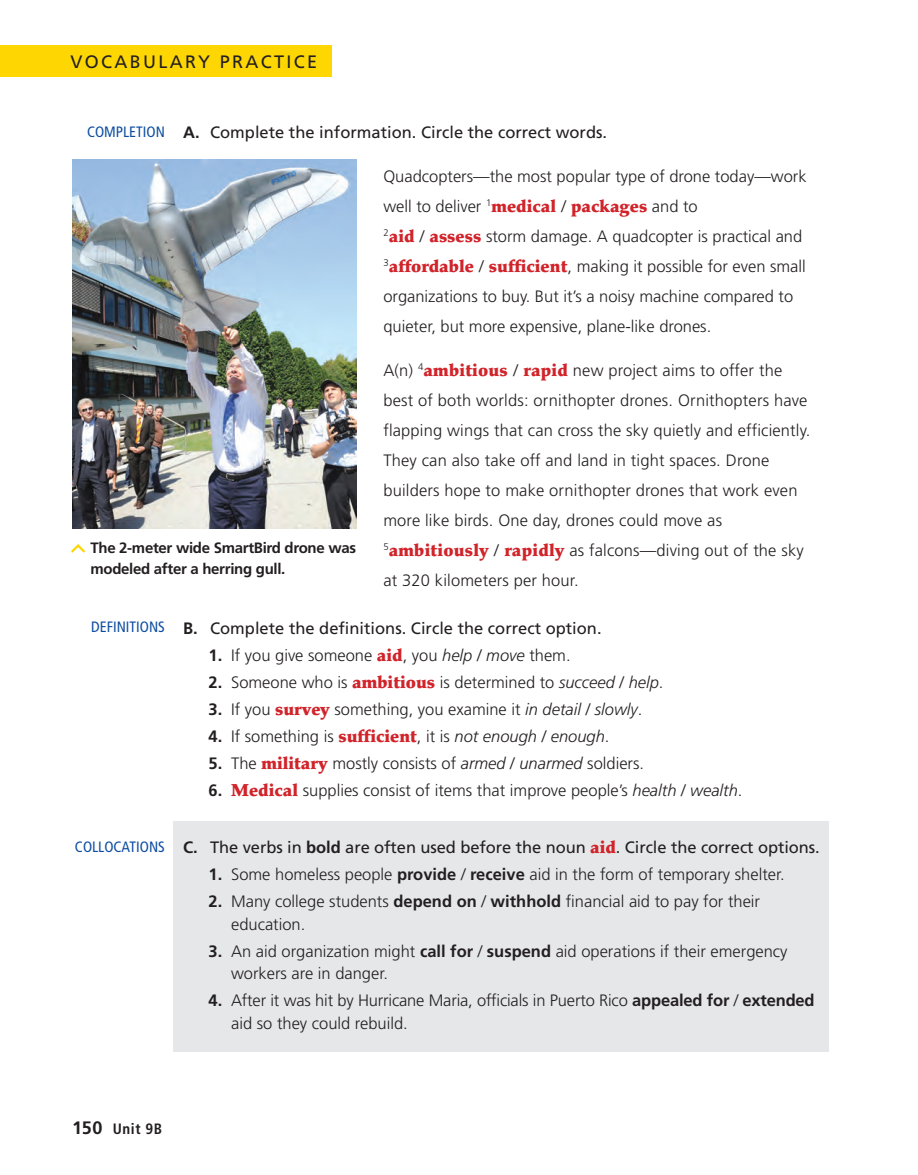
<style>
.page{position:relative;width:918px;height:1175px;background:#fff}
.page>*{position:absolute;margin:0;border:0;box-sizing:border-box;transform-origin:0 0}
.t1{font:18px "Frutiger LT Std";letter-spacing:.13em;color:#231f20}
.t2{font:300 16.5px/30px "Frutiger LT Std";color:#231f20}
.t3{font:16.5px "Frutiger LT Std";color:#231f20}
.t4{font:700 15px/21px "Frutiger LT Std";letter-spacing:-.02em;color:#231f20}
.t5{font:condensed 15px "Frutiger LT Std";color:#0d4da1}
.t6{font:700 condensed 15px "Frutiger LT Std";letter-spacing:.035em;color:#231f20}
.s1{font-weight:700}
.s2{font-family:"Palatino LT Std";font-weight:900;font-size:17.25px;color:#d1232a}
.s3{font-style:italic}
.s4{font-stretch:normal;font-size:18px}
</style>
<div class="page">
<div style="left:174px;top:821px;width:655px;height:230px;background:#e6e7e9"></div>
<div style="left:0;top:45px;width:331px;height:31px;background:#fed702"></div>
<img style="left:72px;top:160px;width:284px;height:368px">
<svg style="left:71px;top:544px;width:15px;height:9px"></svg>
<p class="t1" style="left:70px;top:51px;width:248px">VOCABULARY PRACTICE</p>
<p class="t3" style="left:183px;top:123px;width:425px"><span class="s1">A.</span> Complete the information. Circle the correct words.</p>
<p class="t2" style="left:383px;top:161px;width:425px">Quadcopters—the most popular type of drone today—work well to deliver <sup>1</sup><span class="s2">medical</span> / <span class="s2">packages</span> and to<br><sup>2</sup><span class="s2">aid</span> / <span class="s2">assess</span> storm damage. A quadcopter is practical and <sup>3</sup><span class="s2">affordable</span> / <span class="s2">sufficient</span>, making it possible for even small organizations to buy. But it’s a noisy machine compared to quieter, but more expensive, plane-like drones.</p>
<p class="t2" style="left:383px;top:355px;width:428px">A(n) <sup>4</sup><span class="s2">ambitious</span> / <span class="s2">rapid</span> new project aims to offer the best of both worlds: ornithopter drones. Ornithopters have flapping wings that can cross the sky quietly and efficiently.<br>They can also take off and land in tight spaces. Drone builders hope to make ornithopter drones that work even more like birds. One day, drones could move as <sup>5</sup><span class="s2">ambitiously</span> / <span class="s2">rapidly</span> as falcons—diving out of the sky at 320 kilometers per hour.</p>
<p class="t3" style="left:183px;top:618px;width:420px"><span class="s1">B.</span> Complete the definitions. Circle the correct option.</p>
<p class="t2" style="left:209px;top:640px;width:363px"><span class="s1">1.</span> If you give someone <span class="s2">aid</span>, you <span class="s3">help</span> / <span class="s3">move</span> them.</p>
<p class="t2" style="left:209px;top:667px;width:456px"><span class="s1">2.</span> Someone who is <span class="s2">ambitious</span> is determined to <span class="s3">succeed</span> / <span class="s3">help</span>.</p>
<p class="t2" style="left:209px;top:694px;width:435px"><span class="s1">3.</span> If you <span class="s2">survey</span> something, you examine it <span class="s3">in detail</span> / <span class="s3">slowly</span>.</p>
<p class="t2" style="left:209px;top:721px;width:402px"><span class="s1">4.</span> If something is <span class="s2">sufficient</span>, it is <span class="s3">not enough</span> / <span class="s3">enough</span>.</p>
<p class="t2" style="left:209px;top:748px;width:437px"><span class="s1">5.</span> The <span class="s2">military</span> mostly consists of <span class="s3">armed</span> / <span class="s3">unarmed</span> soldiers.</p>
<p class="t2" style="left:209px;top:775px;width:535px"><span class="s1">6.</span> <span class="s2">Medical</span> supplies consist of items that improve people’s <span class="s3">health</span> / <span class="s3">wealth</span>.</p>
<p class="t5" style="left:87px;top:123px;width:79px">COMPLETION</p>
<p class="t4" style="left:90px;top:537px;width:267px">The 2-meter wide SmartBird drone was modeled after a herring gull.</p>
<p class="t5" style="left:91px;top:618px;width:75px">DEFINITIONS</p>
<p class="t5" style="left:75px;top:837px;width:91px">COLLOCATIONS</p>
<p class="t3" style="left:183px;top:838px;width:638px"><span class="s1">C.</span> The verbs in <span class="s1">bold</span> are often used before the noun <span class="s2">aid</span>. Circle the correct options.</p>
<p class="t2" style="left:209px;top:860px;width:577px"><span class="s1">1.</span> Some homeless people <span class="s1">provide</span> / <span class="s1">receive</span> aid in the form of temporary shelter.</p>
<p class="t2" style="left:231px;top:890px;width:530px;line-height:22.5px;text-indent:-23px"><span class="s1">2.</span> Many college students <span class="s1">depend on</span> / <span class="s1">withhold</span> financial aid to pay for their education.</p>
<p class="t2" style="left:231px;top:940px;width:558px;line-height:22.5px;text-indent:-23px"><span class="s1">3.</span> An aid organization might <span class="s1">call for</span> / <span class="s1">suspend</span> aid operations if their emergency workers are in danger.</p>
<p class="t2" style="left:231px;top:989px;width:585px;line-height:22.5px;text-indent:-23px"><span class="s1">4.</span> After it was hit by Hurricane Maria, officials in Puerto Rico <span class="s1">appealed for</span> / <span class="s1">extended </span>aid so they could rebuild.</p>
<p class="t6" style="left:72px;top:1120px;width:92px"><span class="s4">150</span> Unit 9B</p>
</div>
